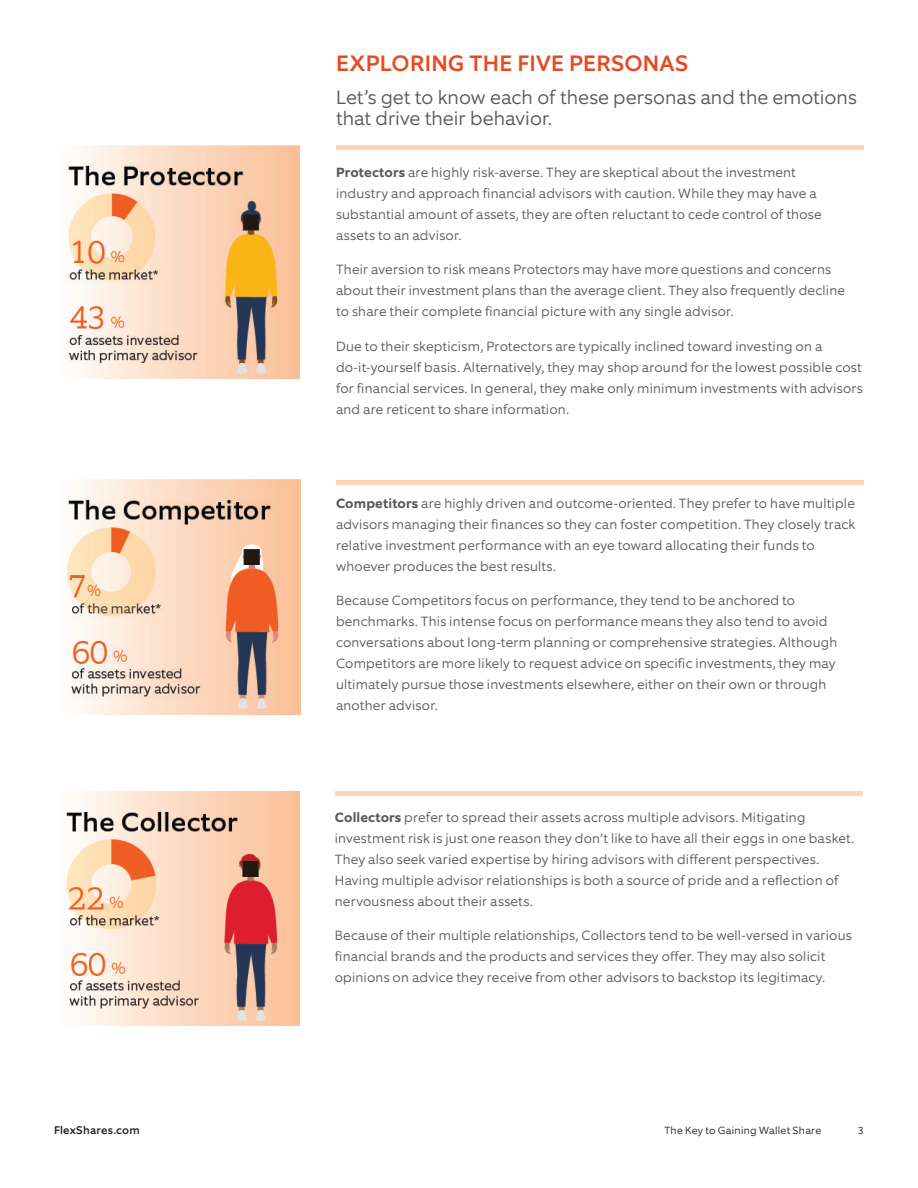
<style>
.page{position:relative;width:918px;height:1188px;background:#fff}
.page>*{position:absolute;margin:0;border:0;box-sizing:border-box;transform-origin:0 0}
.t1{font:500 22.5px "Equip";letter-spacing:.01em;color:#e74a20}
.t2{font:300 19.5px/21px "Equip";letter-spacing:-.005em;color:#57585a}
.t3{font:300 13.5px/21px "Equip";letter-spacing:.01em;color:#57585a}
.t4{font:500 11.25px "Equip";letter-spacing:.02em;color:#231f20}
.t5{font:300 10.5px "Equip";letter-spacing:.015em;color:#231f20}
.s1{font-weight:700}
</style>
<div class="page">
<img style="left:67px;top:145px;width:233px;height:234px">
<div style="left:336px;top:145px;width:528px;height:5px;background:#fdd5ba"></div>
<img style="left:66px;top:480px;width:234px;height:235px">
<hr style="left:336px;top:480px;width:528px;height:4px;background:#fdd5ba">
<div style="left:335px;top:791px;width:528px;height:5px;background:#fdd5ba"></div>
<img style="left:66px;top:791px;width:233px;height:235px">
<h1 class="t1" style="left:336px;top:49px;width:354px">EXPLORING THE FIVE PERSONAS</h1>
<h2 class="t2" style="left:336px;top:87px;width:522px">Let’s get to know each of these personas and the emotions that drive their behavior.</h2>
<p class="t3" style="left:336px;top:161px;width:487px"><span class="s1">Protectors</span> are highly risk-averse. They are skeptical about the investment industry and approach financial advisors with caution. While they may have a substantial amount of assets, they are often reluctant to cede control of those assets to an advisor.</p>
<p class="t3" style="left:336px;top:259px;width:511px">Their aversion to risk means Protectors may have more questions and concerns about their investment plans than the average client. They also frequently decline to share their complete financial picture with any single advisor.</p>
<p class="t3" style="left:336px;top:335px;width:528px">Due to their skepticism, Protectors are typically inclined toward investing on a do-it-yourself basis. Alternatively, they may shop around for the lowest possible cost for financial services. In general, they make only minimum investments with advisors and are reticent to share information.</p>
<p class="t3" style="left:336px;top:492px;width:521px"><span class="s1">Competitors</span> are highly driven and outcome-oriented. They prefer to have multiple advisors managing their finances so they can foster competition. They closely track relative investment performance with an eye toward allocating their funds to whoever produces the best results.</p>
<p class="t3" style="left:336px;top:590px;width:503px">Because Competitors focus on performance, they tend to be anchored to benchmarks. This intense focus on performance means they also tend to avoid conversations about long-term planning or comprehensive strategies. Although Competitors are more likely to request advice on specific investments, they may ultimately pursue those investments elsewhere, either on their own or through another advisor.</p>
<p class="t3" style="left:335px;top:807px;width:521px"><span class="s1">Collectors</span> prefer to spread their assets across multiple advisors. Mitigating investment risk is just one reason they don’t like to have all their eggs in one basket.<br>They also seek varied expertise by hiring advisors with different perspectives.<br>Having multiple advisor relationships is both a source of pride and a reflection of nervousness about their assets.</p>
<p class="t3" style="left:335px;top:925px;width:519px">Because of their multiple relationships, Collectors tend to be well-versed in various financial brands and the products and services they offer. They may also solicit opinions on advice they receive from other advisors to backstop its legitimacy.</p>
<p class="t4" style="left:54px;top:1123px;width:87px">FlexShares.com</p>
<p class="t5" style="left:664px;top:1124px;width:158px">The Key to Gaining Wallet Share</p>
<p class="t5" style="left:858px;top:1124px;width:8px">3</p>
</div>
